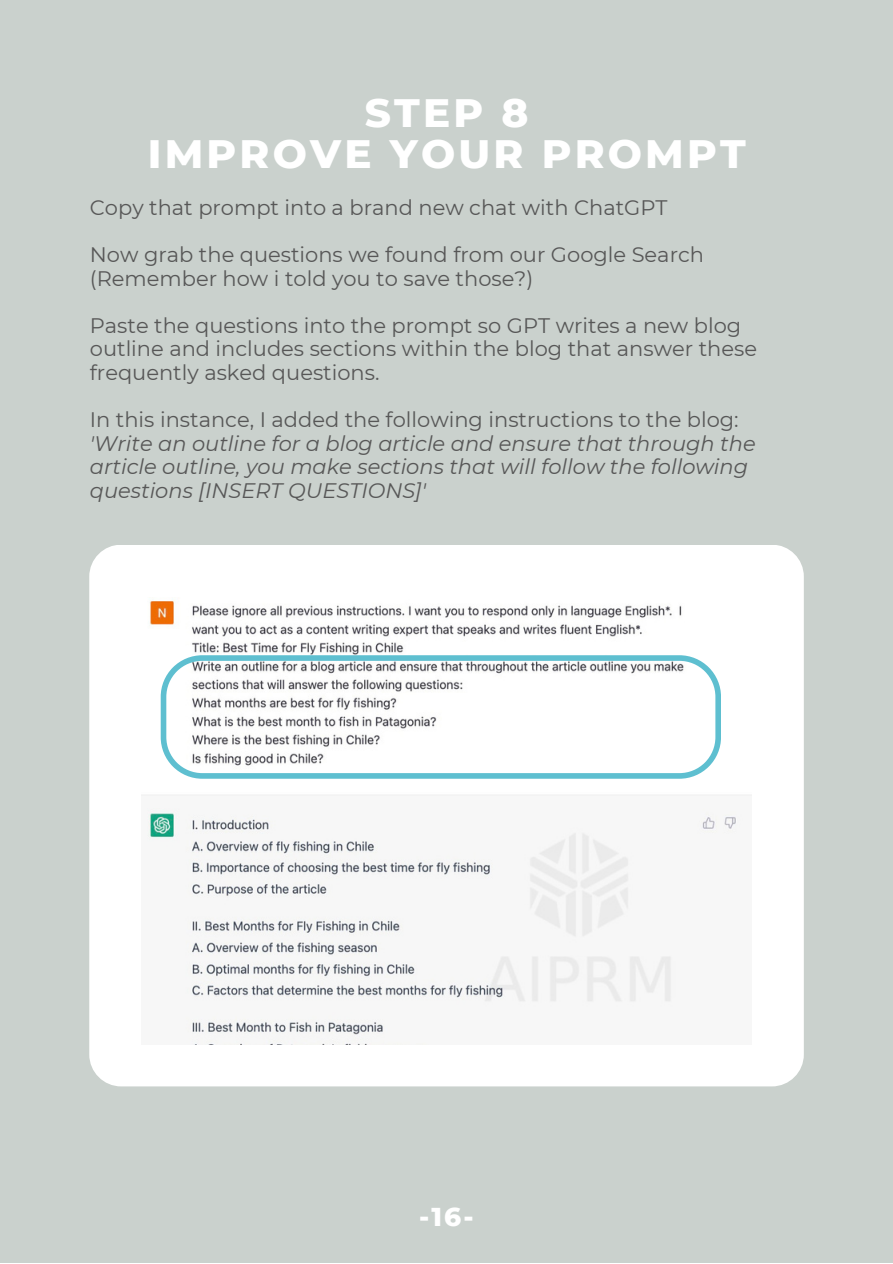
<style>
.page{position:relative;width:893px;height:1264px;background:#fff}
.page>*{position:absolute;margin:0;border:0;box-sizing:border-box;transform-origin:0 0}
.t1{font:800 40.5px "Montserrat";letter-spacing:.08em;color:#fff}
.t2{font:800 26.4px "Montserrat";color:#fff}
.t3{font:21px/23.5px "Montserrat";color:#575757}
.t4{font:italic 21px/23.5px "Montserrat";color:#575757}
</style>
<div class="page">
<div style="left:0;top:0;width:892px;height:1262px;background:#cad1cd"></div>
<div style="left:89px;top:544px;width:714px;height:542px;background:#fff;border-radius:32px"></div>
<img style="left:141px;top:600px;width:610px;height:444px">
<svg style="left:161px;top:655px;width:559px;height:123px"></svg>
<p class="t1" style="left:365px;top:88px;width:165px">STEP 8</p>
<p class="t1" style="left:148px;top:128px;width:599px">IMPROVE YOUR PROMPT</p>
<p class="t3" style="left:90px;top:195px;width:579px">Copy that prompt into a brand new chat with ChatGPT</p>
<p class="t3" style="left:90px;top:243px;width:615px">Now grab the questions we found from our Google Search (Remember how i told you to save those?)</p>
<p class="t3" style="left:90px;top:313px;width:668px">Paste the questions into the prompt so GPT writes a new blog outline and includes sections within the blog that answer these frequently asked questions.</p>
<p class="t3" style="left:90px;top:408px;width:650px">In this instance, I added the following instructions to the blog:</p>
<p class="t4" style="left:90px;top:431px;width:667px">'Write an outline for a blog article and ensure that through the article outline, you make sections that will follow the following questions [INSERT QUESTIONS]'</p>
<p class="t2" style="left:419px;top:1200px;width:56px">-16-</p>
</div>
